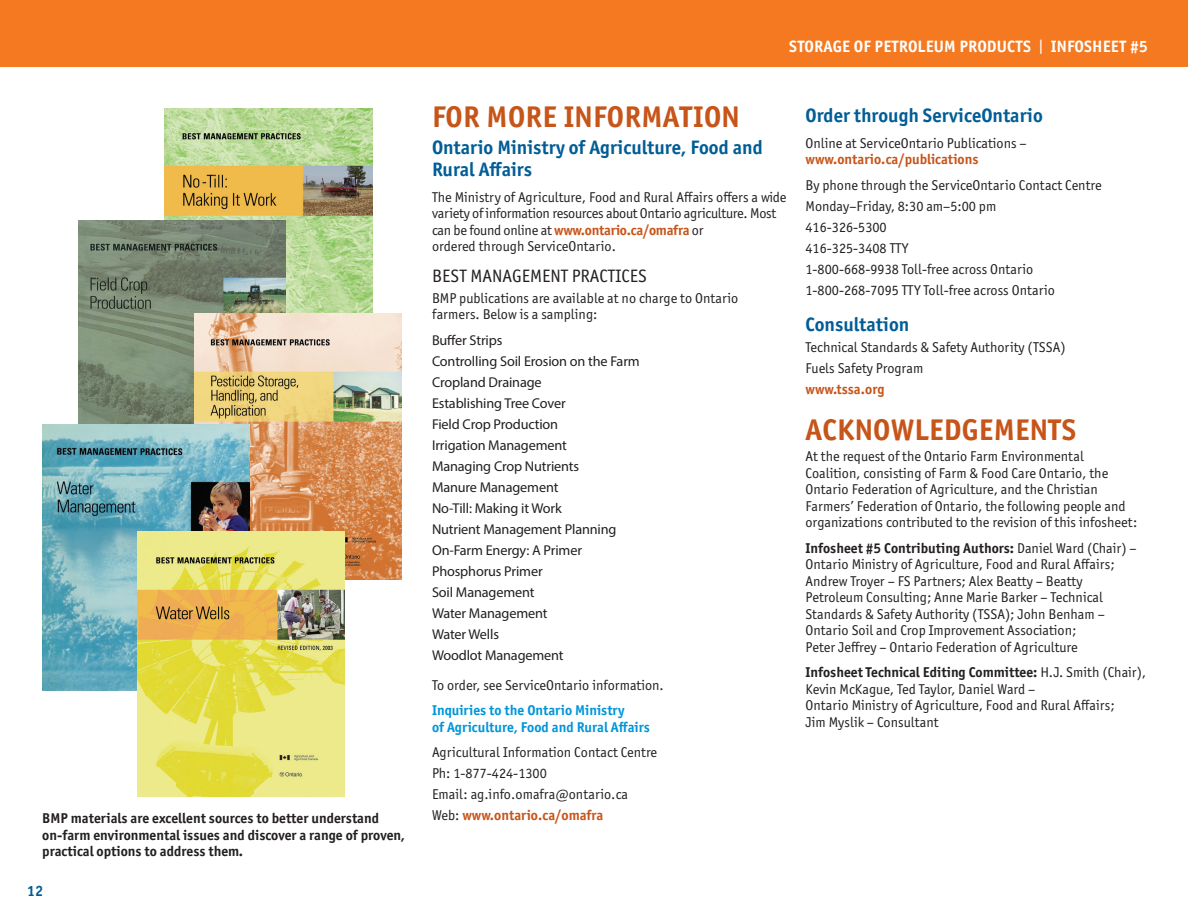
<style>
.page{position:relative;width:1188px;height:918px;background:#fff}
.page>*{position:absolute;margin:0;border:0;box-sizing:border-box;transform-origin:0 0}
.Heading_1__DK_orange{font:700 30px "Officina Sans ITC Pro";letter-spacing:.01em;color:#c75418}
.Heading_2__DK_Blue{font:700 19.5px/22.5px "Officina Sans ITC Pro";color:#005d95}
.t1{font:18px "Officina Sans ITC Pro";color:#231f20}
.t2{font:700 16.5px "Officina Sans ITC Pro";letter-spacing:.01em;color:#fff}
.t3{font:700 15px "Officina Sans ITC Pro";color:#005d95}
.Body{font:14.25px/16.5px "Officina Sans ITC Pro";color:#231f20}
.Bullet_Spacing{font:14.25px "Myriad Pro";letter-spacing:-.01em;color:#231f20}
.Bullet_Spacing-2{font:14.25px "Officina Sans ITC Pro";color:#231f20}
.Body-2{font:700 14.25px/16.5px "Officina Sans ITC Pro";color:#231f20}
.Body-3{font:700 14.25px/16.5px "Officina Sans ITC Pro";color:#0095d9}
.Body-4{font:700 14.25px "Officina Sans ITC Pro";color:#c75418}
.Bullet_Spacing-3{font:700 14.25px "Officina Sans ITC Pro";color:#c75418}
.s1{font-weight:400}
.s2{font-weight:700;color:#c75418}
.s3{font-weight:400;color:#231f20}
.s4{font-weight:700}
</style>
<div class="page">
<div style="left:0;top:0;width:1188px;height:68px;background:#f47921"></div>
<img style="left:165px;top:108px;width:207px;height:205px">
<img style="left:78px;top:220px;width:208px;height:205px">
<img style="left:194px;top:313px;width:208px;height:266px">
<img style="left:42px;top:425px;width:208px;height:266px">
<img style="left:138px;top:531px;width:207px;height:266px">
<p class="Body-2" style="left:42px;top:810px;width:364px">BMP materials are excellent sources to better understand on-farm environmental issues and discover a range of proven, practical options to address them.</p>
<p class="t3" style="left:27px;top:882px;width:18px">12</p>
<p class="t2" style="left:789px;top:37px;width:360px">STORAGE OF PETROLEUM PRODUCTS <span class="s1">|</span> INFOSHEET #5</p>
<p class="Heading_1__DK_orange" style="left:432px;top:98px;width:309px">FOR MORE INFORMATION</p>
<p class="Heading_2__DK_Blue" style="left:432px;top:136px;width:332px">Ontario Ministry of Agriculture, Food and<br>Rural Affairs</p>
<p class="Body" style="left:432px;top:189px;width:356px">The Ministry of Agriculture, Food and Rural Affairs offers a wide variety of information resources about Ontario agriculture. Most can be found online at <span class="s2">www.ontario.ca/omafra</span> or<br>ordered through ServiceOntario.</p>
<p class="t1" style="left:432px;top:265px;width:216px">BEST MANAGEMENT PRACTICES</p>
<p class="Body" style="left:432px;top:290px;width:308px">BMP publications are available at no charge to Ontario farmers. Below is a sampling:</p>
<p class="Bullet_Spacing" style="left:432px;top:331px;width:72px">Buffer Strips</p>
<p class="Bullet_Spacing" style="left:432px;top:352px;width:209px">Controlling Soil Erosion on the Farm</p>
<p class="Bullet_Spacing" style="left:432px;top:373px;width:111px">Cropland Drainage</p>
<p class="Bullet_Spacing" style="left:432px;top:394px;width:135px">Establishing Tree Cover</p>
<p class="Bullet_Spacing" style="left:432px;top:415px;width:128px">Field Crop Production</p>
<p class="Bullet_Spacing" style="left:432px;top:436px;width:136px">Irrigation Management</p>
<p class="Bullet_Spacing" style="left:432px;top:457px;width:149px">Managing Crop Nutrients</p>
<p class="Bullet_Spacing" style="left:432px;top:478px;width:128px">Manure Management</p>
<p class="Bullet_Spacing" style="left:432px;top:499px;width:131px">No-Till: Making it Work</p>
<p class="Bullet_Spacing" style="left:432px;top:520px;width:186px">Nutrient Management Planning</p>
<p class="Bullet_Spacing" style="left:432px;top:541px;width:152px">On-Farm Energy: A Primer</p>
<p class="Bullet_Spacing" style="left:432px;top:562px;width:112px">Phosphorus Primer</p>
<p class="Bullet_Spacing" style="left:432px;top:583px;width:104px">Soil Management</p>
<p class="Bullet_Spacing" style="left:432px;top:604px;width:117px">Water Management</p>
<p class="Bullet_Spacing" style="left:432px;top:625px;width:69px">Water Wells</p>
<p class="Bullet_Spacing" style="left:432px;top:646px;width:133px">Woodlot Management</p>
<p class="Body" style="left:432px;top:677px;width:233px">To order, see ServiceOntario information.</p>
<p class="Body-3" style="left:432px;top:702px;width:219px">Inquiries to the Ontario Ministry<br>of Agriculture, Food and Rural Affairs</p>
<p class="Bullet_Spacing-2" style="left:432px;top:744px;width:227px">Agricultural Information Contact Centre</p>
<p class="Bullet_Spacing-2" style="left:432px;top:765px;width:116px">Ph: 1-877-424-1300</p>
<p class="Bullet_Spacing-2" style="left:432px;top:786px;width:198px">Email: ag.info.omafra@ontario.ca</p>
<p class="Body-4" style="left:432px;top:807px;width:173px"><span class="s3">Web:</span> www.ontario.ca/omafra</p>
<p class="Heading_2__DK_Blue" style="left:806px;top:104px;width:239px">Order through ServiceOntario</p>
<p class="Body" style="left:806px;top:135px;width:223px">Online at ServiceOntario Publications – <span class="s2">www.ontario.ca/publications</span></p>
<p class="Bullet_Spacing-2" style="left:806px;top:176px;width:298px">By phone through the ServiceOntario Contact Centre</p>
<p class="Bullet_Spacing-2" style="left:806px;top:197px;width:192px">Monday–Friday, 8:30 am–5:00 pm</p>
<p class="Bullet_Spacing-2" style="left:806px;top:218px;width:83px">416-326-5300</p>
<p class="Bullet_Spacing-2" style="left:806px;top:239px;width:104px">416-325-3408 TTY</p>
<p class="Bullet_Spacing-2" style="left:806px;top:260px;width:229px">1-800-668-9938 Toll-free across Ontario</p>
<p class="Body" style="left:806px;top:282px;width:251px">1-800-268-7095 TTY Toll-free across Ontario</p>
<p class="Heading_2__DK_Blue" style="left:806px;top:313px;width:105px">Consultation</p>
<p class="Bullet_Spacing-2" style="left:806px;top:338px;width:262px">Technical Standards &amp; Safety Authority (TSSA)</p>
<p class="Bullet_Spacing-2" style="left:806px;top:359px;width:120px">Fuels Safety Program</p>
<p class="Bullet_Spacing-3" style="left:806px;top:380px;width:81px">www.tssa.org</p>
<p class="Heading_1__DK_orange" style="left:806px;top:411px;width:272px">ACKNOWLEDGEMENTS</p>
<p class="Body" style="left:806px;top:448px;width:333px">At the request of the Ontario Farm Environmental Coalition, consisting of Farm &amp; Food Care Ontario, the Ontario Federation of Agriculture, and the Christian Farmers’ Federation of Ontario, the following people and organizations contributed to the revision of this infosheet:</p>
<p class="Body" style="left:806px;top:540px;width:333px"><span class="s4">Infosheet #5 Contributing Authors:</span> Daniel Ward (Chair) – Ontario Ministry of Agriculture, Food and Rural Affairs; Andrew Troyer – FS Partners; Alex Beatty – Beatty Petroleum Consulting; Anne Marie Barker – Technical Standards &amp; Safety Authority (TSSA); John Benham – Ontario Soil and Crop Improvement Association;<br>Peter Jeffrey – Ontario Federation of Agriculture</p>
<p class="Body" style="left:806px;top:664px;width:342px"><span class="s4">Infosheet Technical Editing Committee:</span> H.J. Smith (Chair), Kevin McKague, Ted Taylor, Daniel Ward –<br>Ontario Ministry of Agriculture, Food and Rural Affairs;<br>Jim Myslik – Consultant</p>
</div>
